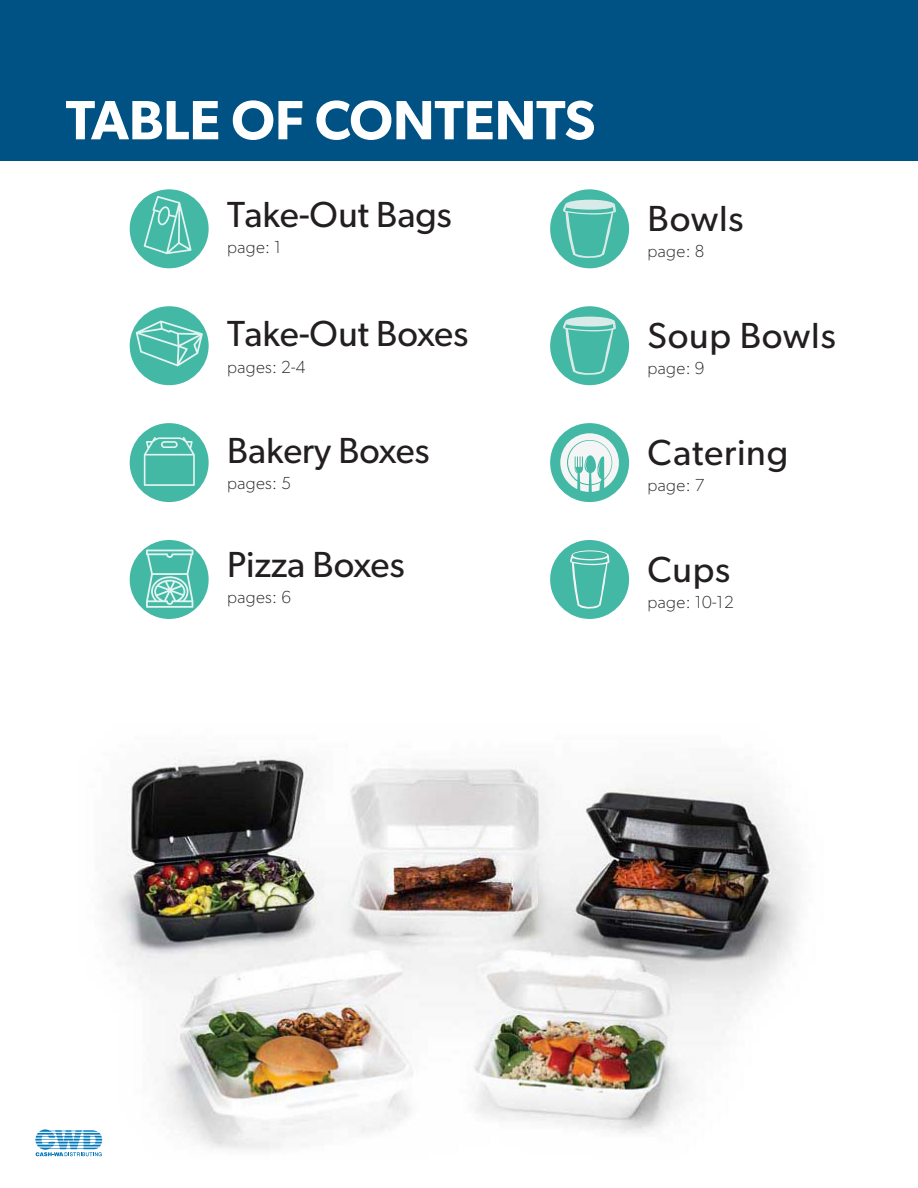
<style>
.page{position:relative;width:918px;height:1188px;background:#fff}
.page>*{position:absolute;margin:0;border:0;box-sizing:border-box;transform-origin:0 0}
.t1{font:600 55.5px "Gibson";color:#fff}
.t2{font:36.3px "Gibson";color:#231f20}
.t3{font:36.3px "Gibson";letter-spacing:.02em;color:#231f20}
.t4{font:100 17.4px "Gibson";letter-spacing:.02em;color:#231f20}
</style>
<div class="page">
<img style="left:79px;top:755px;width:721px;height:402px">
<div style="left:0;top:0;width:918px;height:161px;background:#005184"></div>
<div style="left:130px;top:189px;width:79px;height:79px;background:#43b8a4;border-radius:50%"></div>
<svg style="left:144px;top:196px;width:48px;height:58px"></svg>
<div style="left:130px;top:540px;width:79px;height:79px;background:#43b8a4;border-radius:50%"></div>
<svg style="left:146px;top:550px;width:47px;height:58px"></svg>
<div style="left:130px;top:423px;width:79px;height:79px;background:#43b8a4;border-radius:50%"></div>
<svg style="left:144px;top:437px;width:51px;height:49px"></svg>
<div style="left:550px;top:189px;width:79px;height:79px;background:#43b8a4;border-radius:50%"></div>
<svg style="left:563px;top:200px;width:54px;height:58px"></svg>
<div style="left:550px;top:540px;width:79px;height:79px;background:#43b8a4;border-radius:50%"></div>
<svg style="left:570px;top:550px;width:40px;height:59px"></svg>
<div style="left:130px;top:306px;width:79px;height:79px;background:#43b8a4;border-radius:50%"></div>
<svg style="left:136px;top:321px;width:67px;height:45px"></svg>
<svg style="left:35px;top:1130px;width:67px;height:26px"></svg>
<div style="left:550px;top:423px;width:79px;height:79px;background:#43b8a4;border-radius:50%"></div>
<svg style="left:560px;top:433px;width:59px;height:59px"></svg>
<div style="left:550px;top:306px;width:79px;height:79px;background:#43b8a4;border-radius:50%"></div>
<svg style="left:563px;top:317px;width:54px;height:58px"></svg>
<p class="t1" style="left:66px;top:87px;width:531px">TABLE OF CONTENTS</p>
<p class="t2" style="left:227px;top:192px;width:226px">Take-Out Bags</p>
<p class="t4" style="left:227px;top:236px;width:56px">page: 1</p>
<p class="t2" style="left:227px;top:312px;width:243px">Take-Out Boxes</p>
<p class="t4" style="left:227px;top:356px;width:80px">pages: 2-4</p>
<p class="t2" style="left:227px;top:428px;width:204px">Bakery Boxes</p>
<p class="t4" style="left:227px;top:472px;width:65px">pages: 5</p>
<p class="t2" style="left:227px;top:543px;width:179px">Pizza Boxes</p>
<p class="t4" style="left:227px;top:587px;width:65px">pages: 6</p>
<p class="t2" style="left:648px;top:197px;width:97px">Bowls</p>
<p class="t4" style="left:648px;top:241px;width:58px">page: 8</p>
<p class="t3" style="left:648px;top:314px;width:190px">Soup Bowls</p>
<p class="t4" style="left:648px;top:358px;width:58px">page: 9</p>
<p class="t3" style="left:648px;top:430px;width:142px">Catering</p>
<p class="t4" style="left:648px;top:475px;width:58px">page: 7</p>
<p class="t2" style="left:648px;top:547px;width:84px">Cups</p>
<p class="t4" style="left:648px;top:591px;width:88px">page: 10-12</p>
</div>
